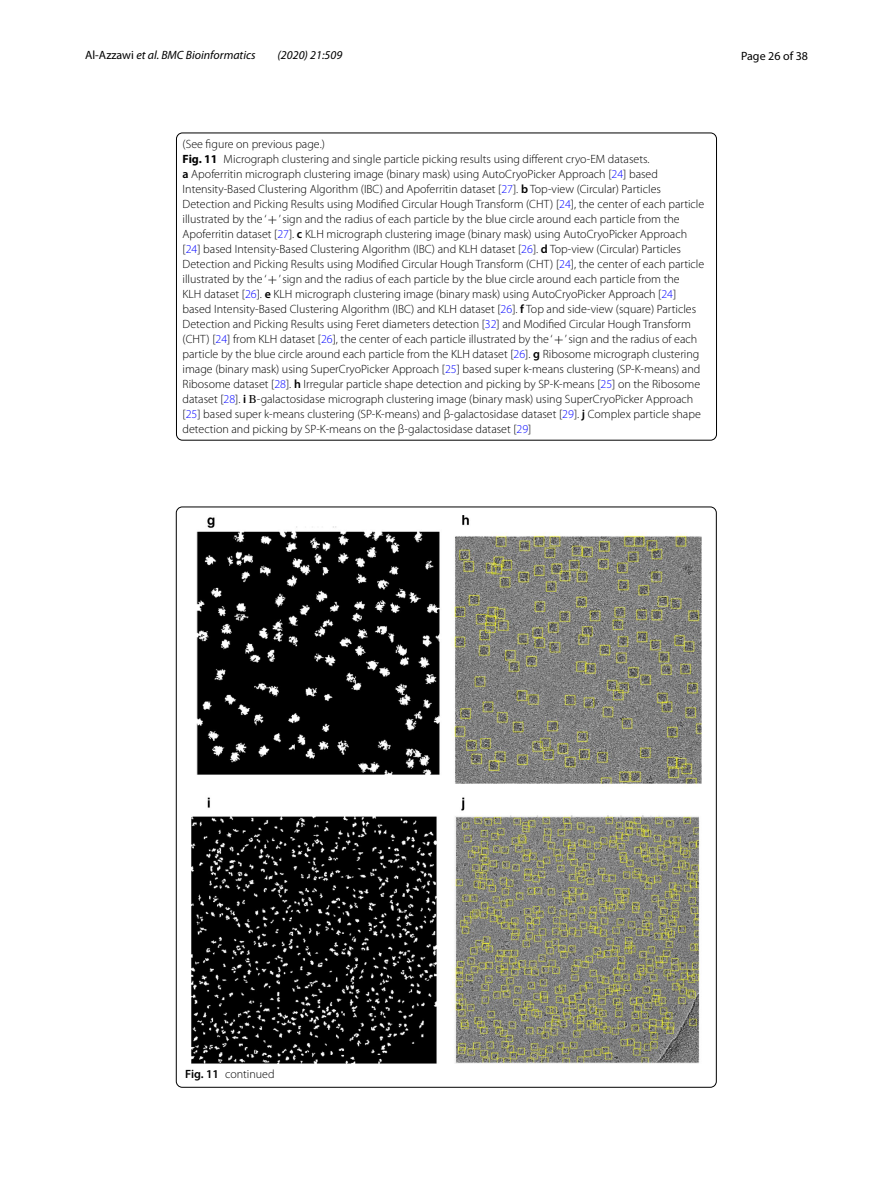
<style>
.page{position:relative;width:893px;height:1187px;background:#fff}
.page>*{position:absolute;margin:0;border:0;box-sizing:border-box;transform-origin:0 0}
.t1{font:300 12px/15px "Myriad Pro";color:#000}
.t2{font:italic 12px "Myriad Pro";color:#000}
.t3{font:12px "Myriad Pro";color:#000}
.s1{font-style:normal}
.s2{font-weight:700}
.s3{font-weight:600}
.s4{color:#00f}
.s5{font-family:"MTSY";font-weight:400}
.s6{font-family:"STIX Math";font-weight:400}
</style>
<div class="page">
<img style="left:191px;top:516px;width:510px;height:546px">
<div style="left:176px;top:133px;width:541px;height:307px;border:1px solid #000;border-radius:6px"></div>
<p class="t2" style="left:85px;top:48px;width:172px"><span class="s1">Al‑Azzawi</span> et al. BMC Bioinformatics</p>
<p class="t2" style="left:278px;top:48px;width:66px">(2020) 21:509</p>
<p class="t3" style="left:741px;top:48px;width:68px">Page 26 of 38</p>
<p class="t1" style="left:183px;top:137px;width:523px">(See figure on previous page.)<br><span class="s2">Fig. 11</span> Micrograph clustering and single particle picking results using different cryo-EM datasets.<br><span class="s3">a</span> Apoferritin micrograph clustering image (binary mask) using AutoCryoPicker Approach [<span class="s4">24</span>] based Intensity-Based Clustering Algorithm (IBC) and Apoferritin dataset [<span class="s4">27</span>]. <span class="s3">b</span> Top-view (Circular) Particles Detection and Picking Results using Modified Circular Hough Transform (CHT) [<span class="s4">24</span>], the center of each particle illustrated by the ‘<span class="s5">+</span>’ sign and the radius of each particle by the blue circle around each particle from the Apoferritin dataset [<span class="s4">27</span>]. <span class="s3">c</span> KLH micrograph clustering image (binary mask) using AutoCryoPicker Approach [<span class="s4">24</span>] based Intensity-Based Clustering Algorithm (IBC) and KLH dataset [<span class="s4">26</span>]. <span class="s3">d</span> Top-view (Circular) Particles Detection and Picking Results using Modified Circular Hough Transform (CHT) [<span class="s4">24</span>], the center of each particle illustrated by the ‘<span class="s5">+</span>’ sign and the radius of each particle by the blue circle around each particle from the<br>KLH dataset [<span class="s4">26</span>]. <span class="s3">e</span> KLH micrograph clustering image (binary mask) using AutoCryoPicker Approach [<span class="s4">24</span>] based Intensity-Based Clustering Algorithm (IBC) and KLH dataset [<span class="s4">26</span>]. <span class="s3">f</span> Top and side-view (square) Particles Detection and Picking Results using Feret diameters detection [<span class="s4">32</span>] and Modified Circular Hough Transform (CHT) [<span class="s4">24</span>] from KLH dataset [<span class="s4">26</span>], the center of each particle illustrated by the ‘<span class="s5">+</span>’ sign and the radius of each particle by the blue circle around each particle from the KLH dataset [<span class="s4">26</span>]. <span class="s3">g</span> Ribosome micrograph clustering image (binary mask) using SuperCryoPicker Approach [<span class="s4">25</span>] based super k-means clustering (SP-K-means) and Ribosome dataset [<span class="s4">28</span>]. <span class="s3">h</span> Irregular particle shape detection and picking by SP-K-means [<span class="s4">25</span>] on the Ribosome dataset [<span class="s4">28</span>]. <span class="s3">i</span> <span class="s6">Β</span>-galactosidase micrograph clustering image (binary mask) using SuperCryoPicker Approach [<span class="s4">25</span>] based super k-means clustering (SP-K-means) and β-galactosidase dataset [<span class="s4">29</span>]. <span class="s3">j</span> Complex particle shape detection and picking by SP-K-means on the β-galactosidase dataset [<span class="s4">29</span>]</p>
<p class="t1" style="left:185px;top:1066px;width:91px"><span class="s3">Fig. 11</span> continued</p>
</div>
